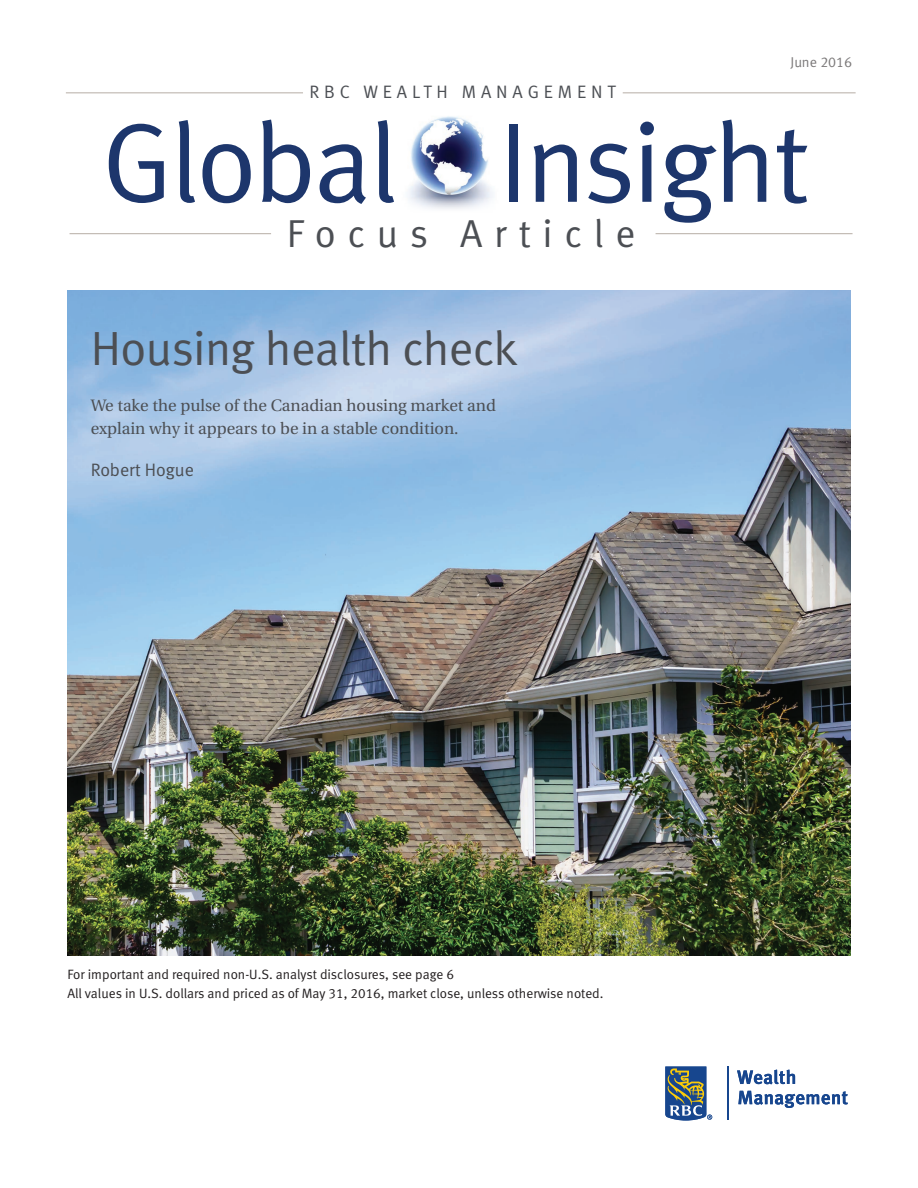
<style>
.page{position:relative;width:918px;height:1188px;background:#fff}
.page>*{position:absolute;margin:0;border:0;box-sizing:border-box;transform-origin:0 0}
.t1{font:112.5px "Meta Normal LF";letter-spacing:-.025em;color:#1d366c}
.t2{font:48px "Meta Normal LF";letter-spacing:-.01em;color:#4c4f54}
.t3{font:39px "Meta Normal LF";letter-spacing:.3em;color:#4c4f54}
.t4{font:18px "Meta Normal LF";letter-spacing:.27em;color:#4c4f54}
.t5{font:18px "Meta Normal LF";color:#4c4f54}
.t6{font:16.5px/22.5px "Utopia";color:#4c4f54}
.t7{font:14.25px "Meta Normal LF";color:#231f20}
.t8{font:13.5px/19.5px "Meta Normal LF";color:#231f20}
</style>
<div class="page">
<img style="left:68px;top:290px;width:782px;height:665px">
<hr style="left:70px;top:233px;width:201px;height:1px;background:#b6ada5">
<hr style="left:656px;top:233px;width:197px;height:1px;background:#b6ada5">
<img style="left:408px;top:116px;width:85px;height:93px">
<hr style="left:66px;top:92px;width:237px;height:1px;background:#b6ada5">
<hr style="left:623px;top:92px;width:233px;height:1px;background:#b6ada5">
<svg style="left:665px;top:1067px;width:47px;height:53px;background:#667d8d"></svg>
<hr style="left:727px;top:1066px;width:1px;height:54px;background:#17468e">
<svg style="left:737px;top:1070px;width:58px;height:14px"></svg>
<svg style="left:738px;top:1091px;width:110px;height:17px"></svg>
<p class="t7" style="left:791px;top:54px;width:63px">June 2016</p>
<h3 class="t4" style="left:310px;top:82px;width:308px">RBC WEALTH MANAGEMENT</h3>
<h1 class="t1" style="left:102px;top:98px;width:709px">Global Insight</h1>
<h3 class="t3" style="left:287px;top:211px;width:350px">Focus Article</h3>
<h2 class="t2" style="left:91px;top:320px;width:428px">Housing health check</h2>
<p class="t6" style="left:91px;top:395px;width:407px">We take the pulse of the Canadian housing market and explain why it appears to be in a stable condition.</p>
<h3 class="t5" style="left:91px;top:459px;width:105px">Robert Hogue</h3>
<p class="t8" style="left:68px;top:964px;width:538px">For important and required non-U.S. analyst disclosures, see page 6<br>All values in U.S. dollars and priced as of May 31, 2016, market close, unless otherwise noted.</p>
</div>
